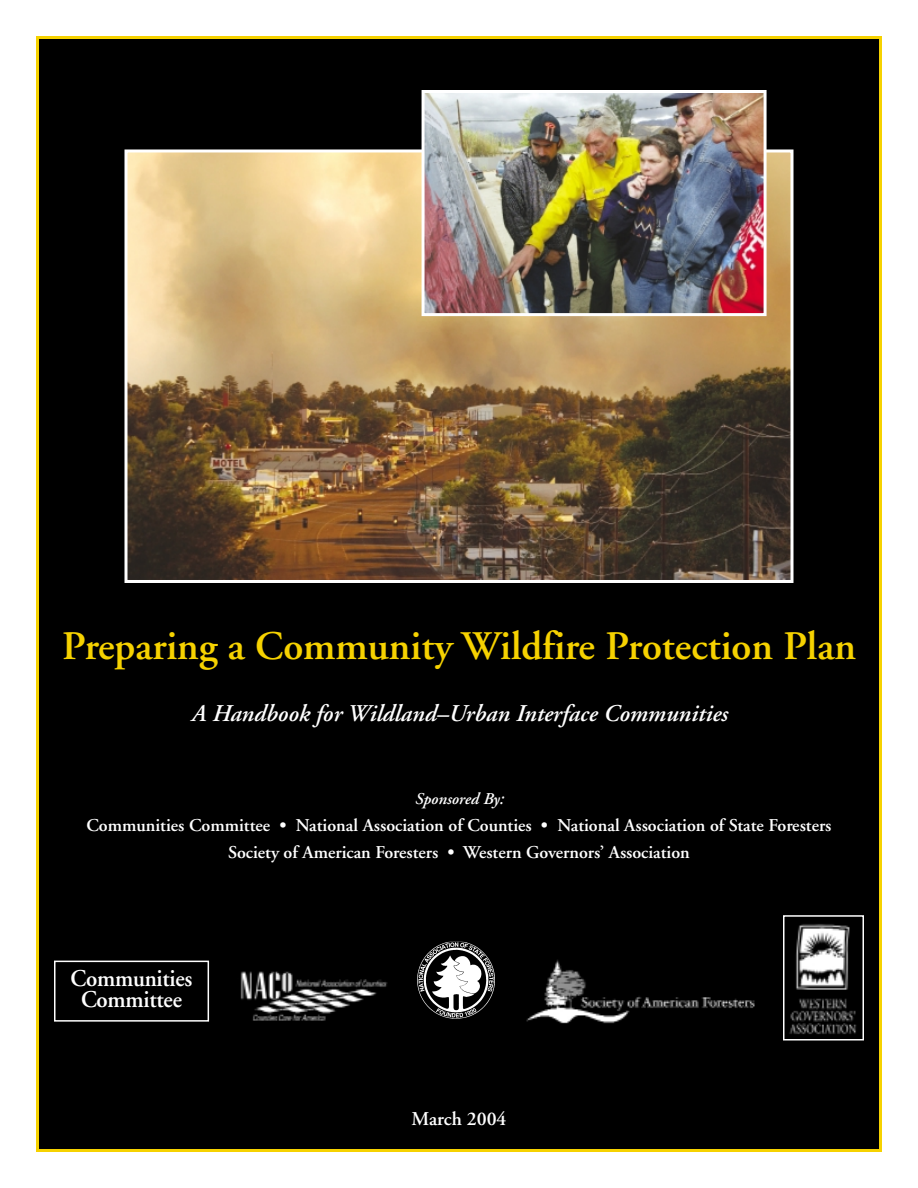
<style>
.page{position:relative;width:918px;height:1188px;background:#fff}
.page>*{position:absolute;margin:0;border:0;box-sizing:border-box;transform-origin:0 0}
.t1{font:600 40.5px "Adobe Garamond";color:#f6d200}
.t2{font:italic 600 24px "Adobe Garamond";color:#fff}
.t3{font:600 24px/21px "Adobe Garamond";letter-spacing:-.01em;color:#fff;text-align:center;scale:.95 1}
.t4{font:600 19.5px "Adobe Garamond";color:#fff}
.t5{font:600 18px/27px "Adobe Garamond";color:#fff;text-align:center}
.t6{font:italic 600 16.5px "Adobe Garamond";color:#fff}
</style>
<div class="page">
<div style="left:38px;top:38px;width:842px;height:1112px;background:#000"></div>
<img style="left:128px;top:153px;width:662px;height:426px">
<div style="left:124px;top:149px;width:670px;height:434px;border:3px solid #fff"></div>
<img style="left:426px;top:94px;width:337px;height:218px">
<div style="left:422px;top:90px;width:345px;height:226px;border:3px solid #fff"></div>
<div style="left:54px;top:961px;width:155px;height:61px;border:2px solid #fff"></div>
<img style="left:526px;top:959px;width:229px;height:65px">
<img style="left:240px;top:971px;width:147px;height:50px">
<img style="left:414px;top:938px;width:86px;height:84px;border-radius:50%">
<hr style="left:54px;top:940px;width:810px;height:2px;background:#000">
<img style="left:789px;top:924px;width:68px;height:110px">
<div style="left:783px;top:915px;width:81px;height:126px;border:2px solid #fff"></div>
<h1 class="t1" style="left:62px;top:630px;width:795px">Preparing a Community Wildfire Protection Plan</h1>
<h2 class="t2" style="left:191px;top:703px;width:538px">A Handbook for Wildland–Urban Interface Communities</h2>
<p class="t6" style="left:415px;top:792px;width:90px">Sponsored By:</p>
<p class="t5" style="left:86px;top:813px;width:747px">Communities Committee • National Association of Counties • National Association of State Foresters<br>Society of American Foresters • Western Governors’ Association</p>
<h2 class="t3" style="left:71px;top:970px;width:130px">Communities<br>Committee</h2>
<p class="t4" style="left:411px;top:1111px;width:97px">March 2004</p>
</div>
